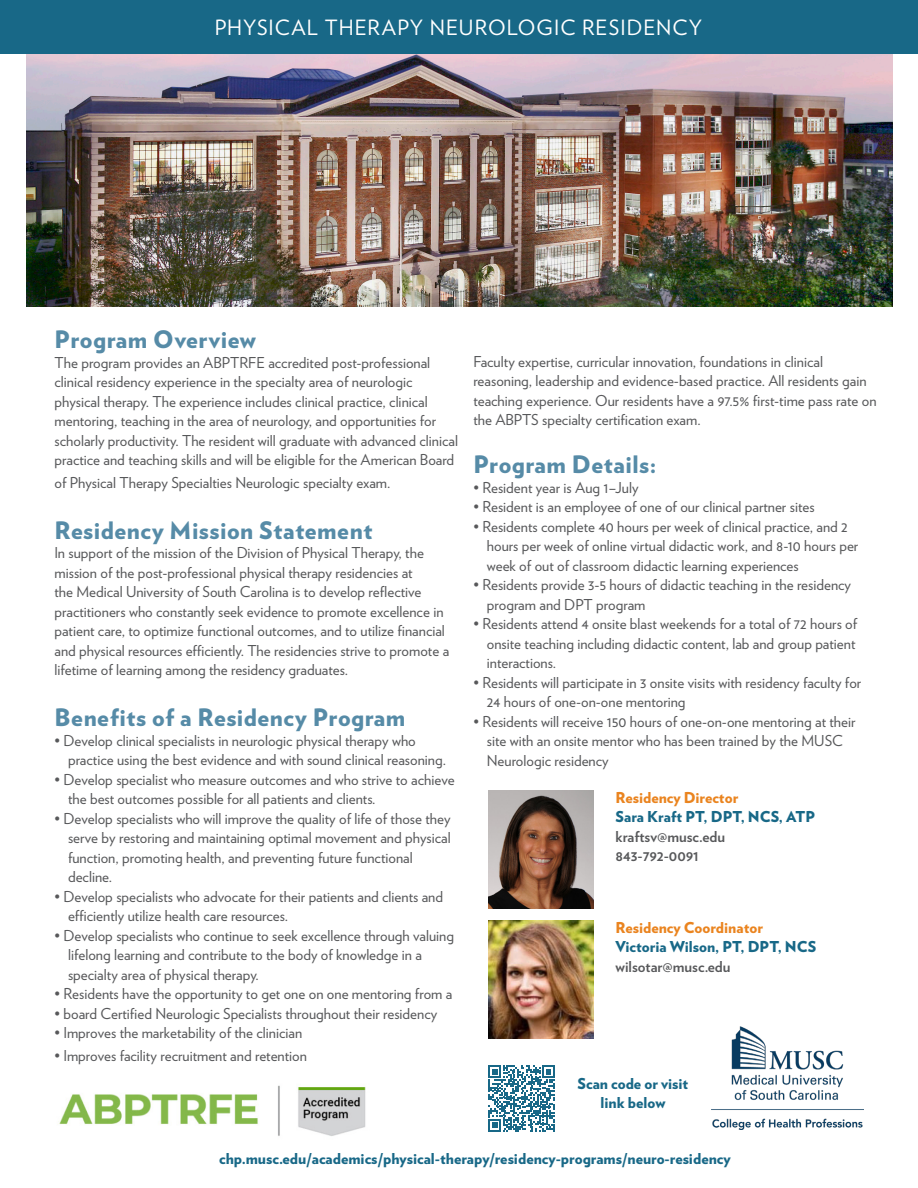
<style>
.page{position:relative;width:918px;height:1188px;background:#fff}
.page>*{position:absolute;margin:0;border:0;box-sizing:border-box;transform-origin:0 0}
.t1{font:900 24px "Verlag";letter-spacing:.02em;color:#568ba7}
.t2{font:21px "Verlag";letter-spacing:.05em;color:#fff}
.t3{font:15px/19.5px "Verlag";color:#57585a}
.t4{font:900 15px "Verlag";color:#186887}
.t5{font:700 15px "Verlag";color:#57585a}
.t6{font:900 15px "Verlag";color:#ea841f}
</style>
<div class="page">
<div style="left:0;top:0;width:918px;height:54px;background:#186887"></div>
<img style="left:26px;top:54px;width:867px;height:253px">
<img style="left:711px;top:1027px;width:153px;height:102px">
<img style="left:488px;top:791px;width:106px;height:118px">
<img style="left:488px;top:921px;width:106px;height:118px">
<img style="left:58px;top:1085px;width:308px;height:51px">
<svg style="left:488px;top:1065px;width:67px;height:67px"></svg>
<p class="t2" style="left:215px;top:12px;width:489px">PHYSICAL THERAPY NEUROLOGIC RESIDENCY</p>
<p class="t1" style="left:55px;top:320px;width:203px">Program Overview</p>
<p class="t3" style="left:55px;top:352px;width:405px">The program provides an ABPTRFE accredited post-professional clinical residency experience in the specialty area of neurologic physical therapy. The experience includes clinical practice, clinical mentoring, teaching in the area of neurology, and opportunities for scholarly productivity. The resident will graduate with advanced clinical practice and teaching skills and will be eligible for the American Board</p>
<p class="t3" style="left:55px;top:472px;width:337px">of Physical Therapy Specialties Neurologic specialty exam.</p>
<p class="t1" style="left:55px;top:510px;width:320px">Residency Mission Statement</p>
<p class="t3" style="left:55px;top:542px;width:396px">In support of the mission of the Division of Physical Therapy, the mission of the post-professional physical therapy residencies at<br>the Medical University of South Carolina is to develop reflective practitioners who constantly seek evidence to promote excellence in patient care, to optimize functional outcomes, and to utilize financial and physical resources efficiently. The residencies strive to promote a lifetime of learning among the residency graduates.</p>
<p class="t1" style="left:55px;top:698px;width:352px">Benefits of a Residency Program</p>
<p class="t3" style="left:68px;top:730px;width:380px;text-indent:-14px">• Develop clinical specialists in neurologic physical therapy who practice using the best evidence and with sound clinical reasoning.</p>
<p class="t3" style="left:68px;top:769px;width:388px;text-indent:-14px">• Develop specialist who measure outcomes and who strive to achieve the best outcomes possible for all patients and clients.</p>
<p class="t3" style="left:68px;top:808px;width:384px;text-indent:-14px">• Develop specialists who will improve the quality of life of those they serve by restoring and maintaining optimal movement and physical function, promoting health, and preventing future functional decline.</p>
<p class="t3" style="left:68px;top:886px;width:377px;text-indent:-14px">• Develop specialists who advocate for their patients and clients and efficiently utilize health care resources.</p>
<p class="t3" style="left:68px;top:925px;width:388px;text-indent:-14px">• Develop specialists who continue to seek excellence through valuing lifelong learning and contribute to the body of knowledge in a specialty area of physical therapy.</p>
<p class="t3" style="left:55px;top:983px;width:399px">• Residents have the opportunity to get one on one mentoring from a</p>
<p class="t3" style="left:55px;top:1003px;width:384px">• board Certified Neurologic Specialists throughout their residency</p>
<p class="t3" style="left:55px;top:1022px;width:249px">• Improves the marketability of the clinician</p>
<p class="t3" style="left:55px;top:1045px;width:254px">• Improves facility recruitment and retention</p>
<p class="t3" style="left:473px;top:351px;width:405px">Faculty expertise, curricular innovation, foundations in clinical reasoning, leadership and evidence-based practice. All residents gain teaching experience. Our residents have a 97.5% first-time pass rate on the ABPTS specialty certification exam.</p>
<p class="t1" style="left:473px;top:445px;width:184px">Program Details:</p>
<p class="t3" style="left:473px;top:477px;width:167px">• Resident year is Aug 1–July</p>
<p class="t3" style="left:473px;top:496px;width:343px">• Resident is an employee of one of our clinical partner sites</p>
<p class="t3" style="left:487px;top:516px;width:373px;text-indent:-14px">• Residents complete 40 hours per week of clinical practice, and 2 hours per week of online virtual didactic work, and 8-10 hours per week of out of classroom didactic learning experiences</p>
<p class="t3" style="left:487px;top:574px;width:366px;text-indent:-14px">• Residents provide 3-5 hours of didactic teaching in the residency program and DPT program</p>
<p class="t3" style="left:487px;top:613px;width:372px;text-indent:-14px">• Residents attend 4 onsite blast weekends for a total of 72 hours of onsite teaching including didactic content, lab and group patient interactions.</p>
<p class="t3" style="left:487px;top:672px;width:376px;text-indent:-14px">• Residents will participate in 3 onsite visits with residency faculty for<br>24 hours of one-on-one mentoring</p>
<p class="t3" style="left:487px;top:711px;width:370px;text-indent:-14px">• Residents will receive 150 hours of one-on-one mentoring at their site with an onsite mentor who has been trained by the MUSC<br>Neurologic residency</p>
<p class="t6" style="left:616px;top:785px;width:124px">Residency Director</p>
<p class="t4" style="left:616px;top:804px;width:201px">Sara Kraft PT, DPT, NCS, ATP</p>
<p class="t5" style="left:616px;top:824px;width:111px">kraftsv@musc.edu</p>
<p class="t5" style="left:616px;top:844px;width:85px">843-792-0091</p>
<p class="t6" style="left:616px;top:915px;width:149px">Residency Coordinator</p>
<p class="t4" style="left:616px;top:935px;width:202px">Victoria Wilson, PT, DPT, NCS</p>
<p class="t5" style="left:616px;top:955px;width:116px">wilsotar@musc.edu</p>
<p class="t4" style="left:578px;top:1071px;width:112px">Scan code or visit</p>
<p class="t4" style="left:601px;top:1091px;width:66px">link below</p>
<p class="t4" style="left:219px;top:1146px;width:513px">chp.musc.edu/academics/physical-therapy/residency-programs/neuro-residency</p>
</div>
